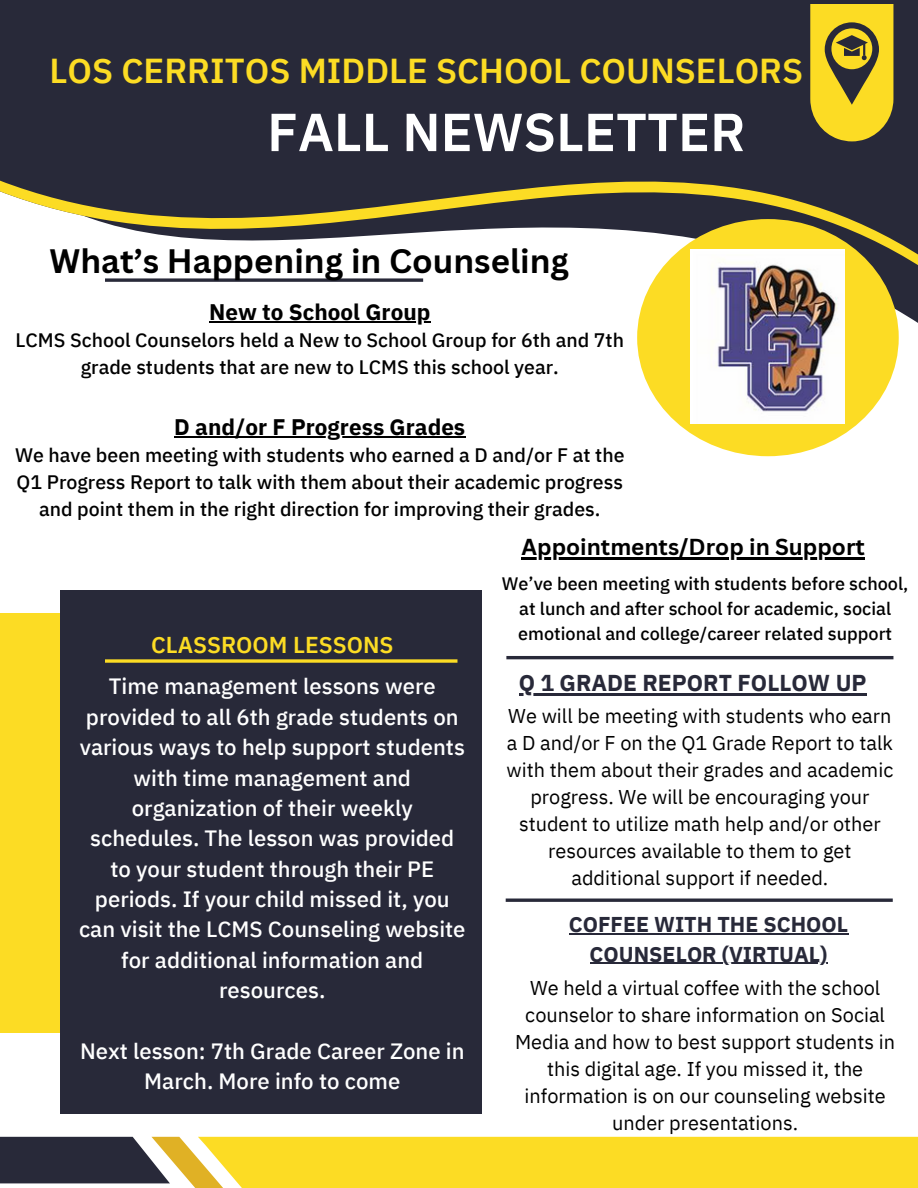
<style>
.page{position:relative;width:918px;height:1188px;background:#fff}
.page>*{position:absolute;margin:0;border:0;box-sizing:border-box;transform-origin:0 0}
.t1{font:600 53.4px "IBM Plex Sans Thai";color:#fff}
.t2{font:600 34.5px "IBM Plex Sans Thai";color:#fcdc24}
.t3{font:700 33px "Canva Sans";color:#000}
.t4{font:700 22.95px "IBM Plex Sans Thai";color:#282939}
.t5{font:600 22.95px "IBM Plex Sans Thai";color:#fcdc24}
.t6{font:700 22.5px "IBM Plex Sans Thai";color:#000}
.t7{font:700 22.5px "Canva Sans";color:#000}
.t8{font:500 22.05px/30.3px "IBM Plex Sans Thai";color:#fff;text-align:center}
.t9{font:700 21.45px "IBM Plex Sans Thai";color:#282939}
.t10{font:19.95px/27px "IBM Plex Sans Thai";color:#000;text-align:center}
.t11{font:500 19.5px/27px "IBM Plex Sans Thai";color:#000;text-align:center}
.t12{font:500 18px/24.8px "IBM Plex Sans Thai";color:#000;text-align:center}
</style>
<div class="page">
<div style="left:0;top:0;width:918px;height:103px;background:#282939"></div>
<svg style="left:0;top:27px;width:918px;height:333px;fill:#282939"></svg>
<svg style="left:0;top:1137px;width:918px;height:51px;background:#dbc134"></svg>
<svg style="left:810px;top:4px;width:83px;height:137px"></svg>
<div style="left:637px;top:219px;width:261px;height:237px;background:#fcdc24;border-radius:50%"></div>
<div style="left:0;top:613px;width:134px;height:420px;background:#fcdc24"></div>
<div style="left:60px;top:590px;width:421px;height:524px;background:#282939"></div>
<svg style="left:105px;top:278px;width:318px;height:4px"></svg>
<hr style="left:506px;top:656px;width:387px;height:3px;background:#282939">
<svg style="left:105px;top:659px;width:352px;height:4px"></svg>
<hr style="left:506px;top:899px;width:387px;height:3px;background:#282939">
<img style="left:691px;top:249px;width:154px;height:175px">
<hr style="left:519px;top:693px;width:348px;height:3px;background:#282939">
<hr style="left:209px;top:321px;width:221px;height:1px;background:#000">
<hr style="left:174px;top:436px;width:291px;height:1px;background:#000">
<hr style="left:522px;top:557px;width:343px;height:3px;background:#000">
<hr style="left:569px;top:933px;width:279px;height:2px;background:#282939">
<hr style="left:590px;top:963px;width:237px;height:1px;background:#282939">
<p class="t2" style="left:50px;top:51px;width:755px">LOS CERRITOS MIDDLE SCHOOL COUNSELORS</p>
<h2 class="t1" style="left:267px;top:101px;width:480px">FALL NEWSLETTER</h2>
<h6 class="t3" style="left:50px;top:238px;width:521px">What’s Happening in Counseling</h6>
<h6 class="t6" style="left:209px;top:299px;width:223px">New to School Group</h6>
<h6 class="t11" style="left:16px;top:327px;width:610px">LCMS School Counselors held a New to School Group for 6th and 7th grade students that are new to LCMS this school year.</h6>
<h5 class="t6" style="left:174px;top:414px;width:292px">D and/or F Progress Grades</h5>
<h5 class="t11" style="left:15px;top:442px;width:611px">We have been meeting with students who earned a D and/or F at the<br>Q1 Progress Report to talk with them about their academic progress and point them in the right direction for improving their grades.</h5>
<h3 class="t5" style="left:151px;top:631px;width:244px">CLASSROOM LESSONS</h3>
<h6 class="t8" style="left:79px;top:672px;width:388px">Time management lessons were provided to all 6th grade students on various ways to help support students with time management and organization of their weekly schedules. The lesson was provided to your student through their PE periods. If your child missed it, you can visit the LCMS Counseling website for additional information and resources.</h6>
<h4 class="t8" style="left:80px;top:1036px;width:386px">Next lesson: 7th Grade Career Zone in<br>March. More info to come</h4>
<h5 class="t7" style="left:522px;top:531px;width:345px">Appointments/Drop in Support</h5>
<h5 class="t12" style="left:502px;top:572px;width:408px">We’ve been meeting with students before school, at lunch and after school for academic, social emotional and college/career related support</h5>
<h1 class="t4" style="left:519px;top:670px;width:349px">Q 1 GRADE REPORT FOLLOW UP</h1>
<p class="t10" style="left:506px;top:702px;width:388px">We will be meeting with students who earn a D and/or F on the Q1 Grade Report to talk with them about their grades and academic progress. We will be encouraging your student to utilize math help and/or other resources available to them to get additional support if needed.</p>
<h4 class="t9" style="left:569px;top:912px;width:281px">COFFEE WITH THE SCHOOL</h4>
<p class="t9" style="left:590px;top:942px;width:239px">COUNSELOR (VIRTUAL)</p>
<h4 class="t10" style="left:515px;top:975px;width:382px">We held a virtual coffee with the school counselor to share information on Social Media and how to best support students in this digital age. If you missed it, the information is on our counseling website under presentations.</h4>
</div>
